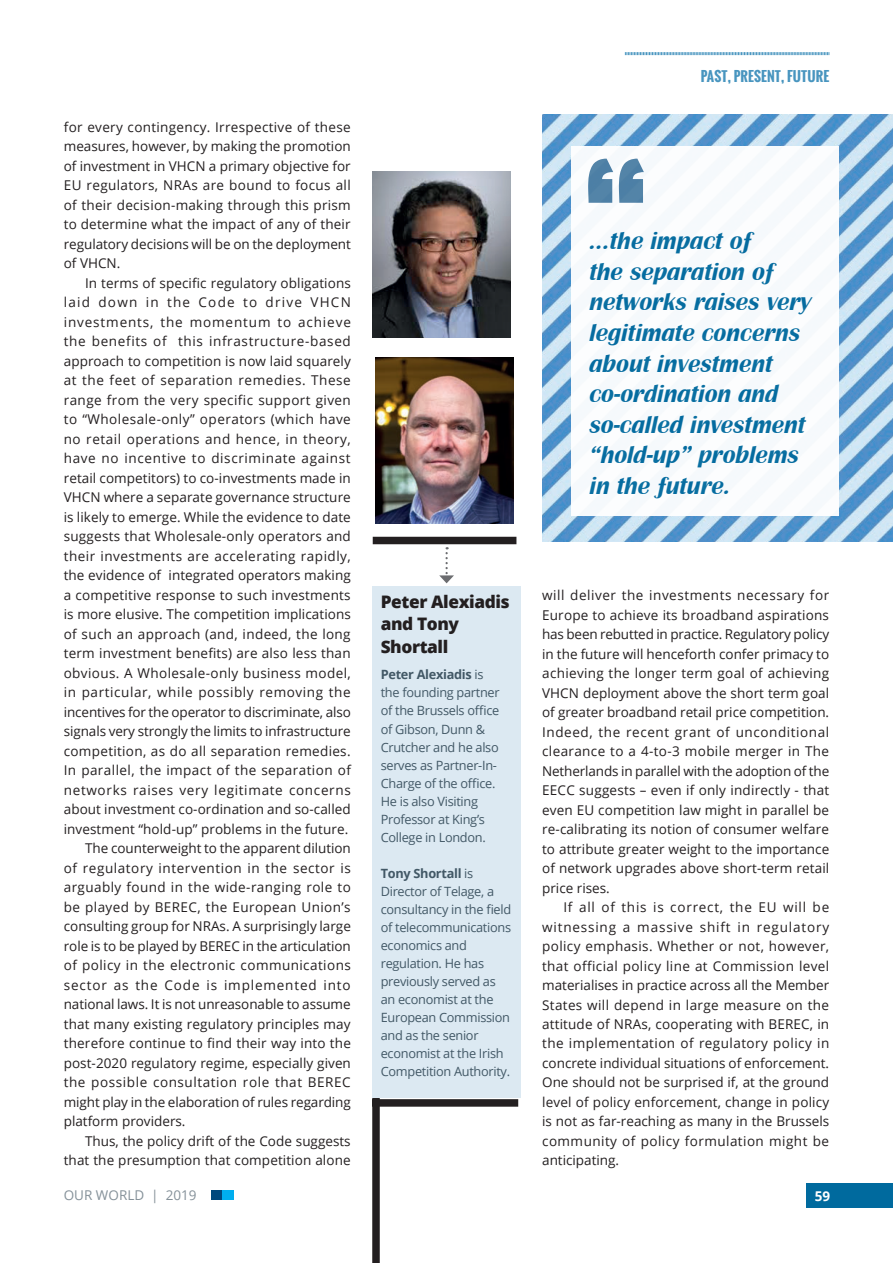
<style>
.page{position:relative;width:893px;height:1263px;background:#fff}
.page>*{position:absolute;margin:0;border:0;box-sizing:border-box;transform-origin:0 0}
.t1{font:italic 900 25.5px/30.6px "CF Bright";color:#006a9e}
.t2{font:800 17.25px/22.5px "Open Sans";letter-spacing:-.025em;color:#231f20}
.t3{font:13.5px/19.5px "Open Sans";letter-spacing:.01em;color:#231f20;text-align:justify}
.t4{font:13.5px "Open Sans";letter-spacing:.03em;color:#231f20}
.t5{font:13.5px "Open Sans";letter-spacing:.04em;color:#231f20}
.t6{font:13.5px "Open Sans";letter-spacing:-.01em;color:#231f20}
.t7{font:13.5px "Open Sans";letter-spacing:.035em;color:#231f20}
.t8{font:13.5px "Open Sans";letter-spacing:.05em;color:#231f20}
.t9{font:13.5px "Open Sans";letter-spacing:.045em;color:#231f20}
.t10{font:13.5px "Open Sans";letter-spacing:.065em;color:#231f20}
.t11{font:13.5px "Open Sans";letter-spacing:.06em;color:#231f20}
.t12{font:13.5px "Open Sans";letter-spacing:.09em;color:#231f20}
.t13{font:700 13.5px "Oswald";letter-spacing:.01em;color:#4895bf}
.t14{font:13.5px "Open Sans";color:#859199}
.t15{font:700 13.5px "Open Sans";color:#fff}
.t16{font:12.75px/18px "Open Sans";letter-spacing:-.025em;color:#425866}
.s1{font-weight:700}
</style>
<div class="page">
<svg style="left:625px;top:52px;width:205px;height:3px"></svg>
<div style="left:806px;top:1184px;width:87px;height:24px;background:#006a9e"></div>
<div style="left:211px;top:1190px;width:11px;height:10px;background:#00487d"></div>
<div style="left:222px;top:1190px;width:11px;height:10px;background:#00aeef"></div>
<div style="left:372px;top:999px;width:8px;height:264px;background:#231f20"></div>
<div style="left:372px;top:1099px;width:146px;height:8px;background:#231f20"></div>
<div style="left:372px;top:586px;width:149px;height:512px;background:#dce9f2"></div>
<div style="left:373px;top:537px;width:143px;height:7px;background:#231f20"></div>
<svg style="left:439px;top:547px;width:15px;height:36px"></svg>
<img style="left:375px;top:357px;width:139px;height:166px">
<img style="left:542px;top:114px;width:351px;height:428px">
<div style="left:571px;top:146px;width:268px;height:370px;background:#fff"></div>
<svg style="left:588px;top:159px;width:56px;height:44px"></svg>
<img style="left:372px;top:171px;width:139px;height:166px">
<p class="t3" style="left:64px;top:117px;width:289px">for every contingency. Irrespective of these measures, however, by making the promotion of investment in VHCN a primary objective for EU regulators, NRAs are bound to focus all of their decision-making through this prism to determine what the impact of any of their regulatory decisions will be on the deployment of VHCN.</p>
<p class="t3" style="left:85px;top:273px;width:267px">In terms of specific regulatory obligations</p>
<p class="t12" style="left:64px;top:293px;width:289px">laid down in the Code to drive VHCN</p>
<p class="t10" style="left:64px;top:313px;width:289px">investments, the momentum to achieve</p>
<p class="t8" style="left:64px;top:332px;width:289px">the benefits of this infrastructure-based</p>
<p class="t3" style="left:64px;top:351px;width:289px">approach to competition is now laid squarely</p>
<p class="t5" style="left:64px;top:371px;width:289px">at the feet of separation remedies. These</p>
<p class="t4" style="left:64px;top:391px;width:289px">range from the very specific support given</p>
<p class="t7" style="left:64px;top:410px;width:289px">to “Wholesale-only” operators (which have</p>
<p class="t5" style="left:64px;top:430px;width:289px">no retail operations and hence, in theory,</p>
<p class="t9" style="left:64px;top:449px;width:288px">have no incentive to discriminate against</p>
<p class="t3" style="left:64px;top:468px;width:289px">retail competitors) to co-investments made in</p>
<p class="t3" style="left:64px;top:487px;width:289px">VHCN where a separate governance structure</p>
<p class="t3" style="left:64px;top:507px;width:289px">is likely to emerge. While the evidence to date</p>
<p class="t3" style="left:64px;top:526px;width:289px">suggests that Wholesale-only operators and</p>
<p class="t7" style="left:64px;top:547px;width:289px">their investments are accelerating rapidly,</p>
<p class="t3" style="left:64px;top:565px;width:289px">the evidence of integrated operators making</p>
<p class="t3" style="left:64px;top:585px;width:288px">a competitive response to such investments</p>
<p class="t3" style="left:64px;top:604px;width:289px">is more elusive. The competition implications</p>
<p class="t3" style="left:64px;top:624px;width:288px">of such an approach (and, indeed, the long</p>
<p class="t3" style="left:64px;top:643px;width:288px">term investment benefits) are also less than</p>
<p class="t3" style="left:64px;top:663px;width:288px">obvious. A Wholesale-only business model,</p>
<p class="t9" style="left:64px;top:683px;width:288px">in particular, while possibly removing the</p>
<p class="t6" style="left:64px;top:702px;width:289px">incentives for the operator to discriminate, also</p>
<p class="t3" style="left:64px;top:721px;width:288px">signals very strongly the limits to infrastructure</p>
<p class="t3" style="left:64px;top:741px;width:288px">competition, as do all separation remedies.</p>
<p class="t4" style="left:64px;top:761px;width:289px">In parallel, the impact of the separation of</p>
<p class="t8" style="left:64px;top:780px;width:289px">networks raises very legitimate concerns</p>
<p class="t3" style="left:64px;top:799px;width:289px">about investment co-ordination and so-called</p>
<p class="t3" style="left:64px;top:819px;width:286px">investment “hold-up” problems in the future.</p>
<p class="t3" style="left:85px;top:838px;width:267px">The counterweight to the apparent dilution</p>
<p class="t5" style="left:64px;top:858px;width:289px">of regulatory intervention in the sector is</p>
<p class="t4" style="left:64px;top:878px;width:289px">arguably found in the wide-ranging role to</p>
<p class="t4" style="left:64px;top:897px;width:288px">be played by BEREC, the European Union’s</p>
<p class="t3" style="left:64px;top:916px;width:289px">consulting group for NRAs. A surprisingly large</p>
<p class="t3" style="left:64px;top:936px;width:289px">role is to be played by BEREC in the articulation</p>
<p class="t4" style="left:64px;top:956px;width:289px">of policy in the electronic communications</p>
<p class="t11" style="left:64px;top:975px;width:288px">sector as the Code is implemented into</p>
<p class="t3" style="left:64px;top:994px;width:288px">national laws. It is not unreasonable to assume</p>
<p class="t3" style="left:64px;top:1014px;width:288px">that many existing regulatory principles may</p>
<p class="t3" style="left:64px;top:1033px;width:289px">therefore continue to find their way into the</p>
<p class="t3" style="left:64px;top:1053px;width:289px">post-2020 regulatory regime, especially given</p>
<p class="t5" style="left:64px;top:1073px;width:289px">the possible consultation role that BEREC</p>
<p class="t6" style="left:64px;top:1092px;width:289px">might play in the elaboration of rules regarding</p>
<p class="t3" style="left:64px;top:1111px;width:123px">platform providers.</p>
<p class="t3" style="left:85px;top:1131px;width:267px">Thus, the policy drift of the Code suggests</p>
<p class="t3" style="left:64px;top:1150px;width:288px">that the presumption that competition alone</p>
<p class="t2" style="left:381px;top:589px;width:131px">Peter Alexiadis and Tony<br>Shortall</p>
<p class="t16" style="left:381px;top:665px;width:120px"><span class="s1">Peter Alexiadis</span> is the founding partner of the Brussels office of Gibson, Dunn &amp;<br>Crutcher and he also serves as Partner-In-<br>Charge of the office.<br>He is also Visiting<br>Professor at King’s<br>College in London.</p>
<p class="t16" style="left:381px;top:863px;width:132px"><span class="s1">Tony Shortall</span> is<br>Director of Telage, a consultancy in the field of telecommunications economics and regulation. He has previously served as an economist at the<br>European Commission and as the senior economist at the Irish<br>Competition Authority.</p>
<p class="t13" style="left:701px;top:66px;width:130px">PAST, PRESENT, FUTURE</p>
<h1 class="t1" style="left:588px;top:224px;width:223px">…the impact of<br>the separation of networks raises very legitimate concerns about investment co-ordination and so-called investment “hold-up” problems in the future.</h1>
<p class="t3" style="left:542px;top:585px;width:289px">will deliver the investments necessary for Europe to achieve its broadband aspirations has been rebutted in practice. Regulatory policy in the future will henceforth confer primacy to achieving the longer term goal of achieving VHCN deployment above the short term goal of greater broadband retail price competition.<br>Indeed, the recent grant of unconditional clearance to a 4-to-3 mobile merger in The Netherlands in parallel with the adoption of the EECC suggests – even if only indirectly - that even EU competition law might in parallel be re-calibrating its notion of consumer welfare to attribute greater weight to the importance of network upgrades above short-term retail price rises.</p>
<p class="t3" style="left:542px;top:897px;width:289px;text-indent:21px">If all of this is correct, the EU will be witnessing a massive shift in regulatory policy emphasis. Whether or not, however, that official policy line at Commission level materialises in practice across all the Member States will depend in large measure on the attitude of NRAs, cooperating with BEREC, in the implementation of regulatory policy in concrete individual situations of enforcement.<br>One should not be surprised if, at the ground level of policy enforcement, change in policy is not as far-reaching as many in the Brussels community of policy formulation might be anticipating.</p>
<p class="t14" style="left:64px;top:1186px;width:134px">OUR WORLD | 2019</p>
<p class="t15" style="left:815px;top:1187px;width:17px">59</p>
</div>
